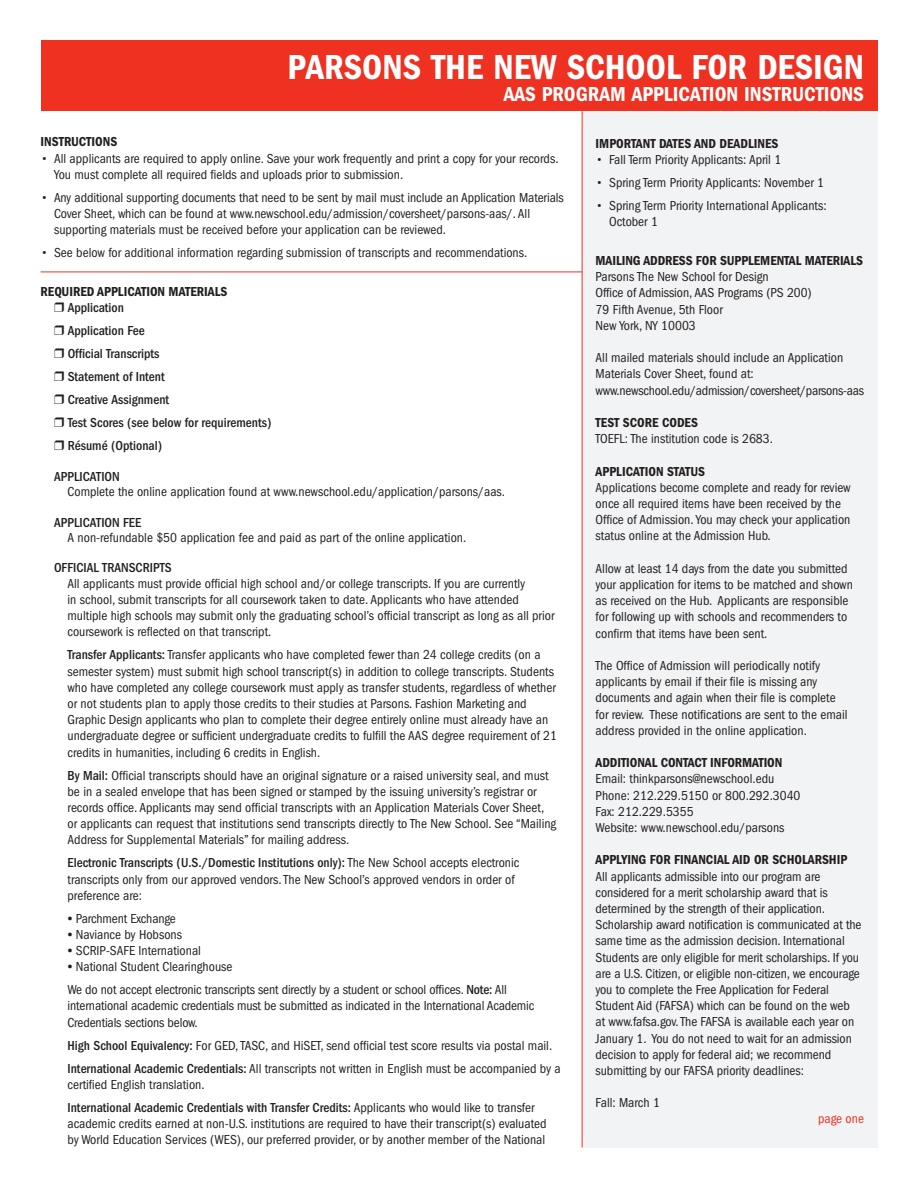
<style>
.page{position:relative;width:918px;height:1188px;background:#fff}
.page>*{position:absolute;margin:0;border:0;box-sizing:border-box;transform-origin:0 0}
.Eurostile_bold_Conde{font:36px "ITC Franklin Gothic Std Dm Cd";color:#fff}
.Eurostile_bold_Conde-2{font:21px "ITC Franklin Gothic Std Dm Cd";color:#fff}
.Bullet_Style_1{font:condensed 13.5px/16.2px "ITC Franklin Gothic Std";color:#231f20}
.t1{font:13.5px "ITC Franklin Gothic Std Dm Cd";color:#231f20}
.Bullet_Style_1-2{font:500 condensed 13.5px "ITC Franklin Gothic Std";color:#231f20}
.Bullet_Style_1-3{font:condensed 13.5px "ITC Franklin Gothic Std";letter-spacing:-.02em;color:#231f20}
.t2{font:condensed 13.5px "ITC Franklin Gothic Std";color:#ef3122}
.s1{font-weight:500;font-stretch:normal}
.s2{font-weight:500}
.s3{font-family:"Adobe Garamond Pro";font-stretch:normal}
</style>
<div class="page">
<div style="left:582px;top:111px;width:296px;height:1037px;background:#f2f3f4"></div>
<div style="left:41px;top:40px;width:837px;height:71px;background:#ef3122"></div>
<hr style="left:41px;top:272px;width:541px;height:1px;background:#ef3122">
<hr style="left:582px;top:111px;width:1px;height:1037px;background:#ef3122">
<p class="Eurostile_bold_Conde" style="left:287px;top:46px;width:578px">PARSONS THE NEW SCHOOL FOR DESIGN</p>
<p class="Eurostile_bold_Conde-2" style="left:504px;top:82px;width:362px">AAS PROGRAM APPLICATION INSTRUCTIONS</p>
<p class="t1" style="left:41px;top:134px;width:78px">INSTRUCTIONS</p>
<p class="Bullet_Style_1" style="left:54px;top:150px;width:506px;text-indent:-14px"><span class="s1">•</span> All applicants are required to apply online. Save your work frequently and print a copy for your records.<br>You must complete all required fields and uploads prior to submission.</p>
<p class="Bullet_Style_1" style="left:54px;top:189px;width:511px;text-indent:-14px"><span class="s1">•</span> Any additional supporting documents that need to be sent by mail must include an Application Materials<br>Cover Sheet, which can be found at www.newschool.edu/admission/coversheet/parsons-aas/. All supporting materials must be received before your application can be reviewed.</p>
<p class="Bullet_Style_1" style="left:41px;top:245px;width:488px"><span class="s1">•</span> See below for additional information regarding submission of transcripts and recommendations.</p>
<p class="t1" style="left:41px;top:284px;width:188px">REQUIRED APPLICATION MATERIALS</p>
<p class="Bullet_Style_1-2" style="left:54px;top:300px;width:71px">❒ Application</p>
<p class="Bullet_Style_1-2" style="left:54px;top:323px;width:92px">❒ Application Fee</p>
<p class="Bullet_Style_1-2" style="left:54px;top:346px;width:107px">❒ Official Transcripts</p>
<p class="Bullet_Style_1-2" style="left:54px;top:369px;width:112px">❒ Statement of Intent</p>
<p class="Bullet_Style_1-2" style="left:54px;top:392px;width:117px">❒ Creative Assignment</p>
<p class="Bullet_Style_1-2" style="left:54px;top:415px;width:219px">❒ Test Scores (see below for requirements)</p>
<p class="Bullet_Style_1-2" style="left:54px;top:438px;width:110px">❒ Résumé (Optional)</p>
<p class="Bullet_Style_1-2" style="left:54px;top:468px;width:67px">APPLICATION</p>
<p class="Bullet_Style_1" style="left:68px;top:484px;width:439px">Complete the online application found at www.newschool.edu/application/parsons/aas.</p>
<p class="Bullet_Style_1-2" style="left:54px;top:514px;width:89px">APPLICATION FEE</p>
<p class="Bullet_Style_1" style="left:68px;top:530px;width:400px">A non-refundable $50 application fee and paid as part of the online application.</p>
<p class="Bullet_Style_1-2" style="left:54px;top:560px;width:119px">OFFICIAL TRANSCRIPTS</p>
<p class="Bullet_Style_1" style="left:68px;top:575px;width:488px">All applicants must provide official high school and/or college transcripts. If you are currently<br>in school, submit transcripts for all coursework taken to date. Applicants who have attended multiple high schools may submit only the graduating school’s official transcript as long as all prior coursework is reflected on that transcript.</p>
<p class="Bullet_Style_1" style="left:68px;top:647px;width:491px"><span class="s2">Transfer Applicants:</span> Transfer applicants who have completed fewer than 24 college credits (on a semester system) must submit high school transcript(s) in addition to college transcripts. Students who have completed any college coursework must apply as transfer students, regardless of whether or not students plan to apply those credits to their studies at Parsons. Fashion Marketing and Graphic Design applicants who plan to complete their degree entirely online must already have an undergraduate degree or sufficient undergraduate credits to fulfill the AAS degree requirement of 21 credits in humanities, including 6 credits in English.</p>
<p class="Bullet_Style_1" style="left:68px;top:767px;width:490px"><span class="s2">By Mail:</span> Official transcripts should have an original signature or a raised university seal, and must be in a sealed envelope that has been signed or stamped by the issuing university’s registrar or records office. Applicants may send official transcripts with an Application Materials Cover Sheet, or applicants can request that institutions send transcripts directly to The New School. See “Mailing Address for Supplemental Materials” for mailing address.</p>
<p class="Bullet_Style_1" style="left:68px;top:855px;width:453px"><span class="s2">Electronic Transcripts (U.S./Domestic Institutions only):</span> The New School accepts electronic transcripts only from our approved vendors. The New School’s approved vendors in order of preference are:</p>
<p class="Bullet_Style_1" style="left:68px;top:910px;width:110px"><span class="s3">•</span> Parchment Exchange</p>
<p class="Bullet_Style_1" style="left:68px;top:926px;width:116px"><span class="s3">•</span> Naviance by Hobsons</p>
<p class="Bullet_Style_1" style="left:68px;top:943px;width:135px"><span class="s3">•</span> SCRIP-SAFE International</p>
<p class="Bullet_Style_1" style="left:68px;top:959px;width:166px"><span class="s3">•</span> National Student Clearinghouse</p>
<p class="Bullet_Style_1" style="left:68px;top:982px;width:468px">We do not accept electronic transcripts sent directly by a student or school offices. <span class="s2">Note:</span> All international academic credentials must be submitted as indicated in the International Academic<br>Credentials sections below.</p>
<p class="Bullet_Style_1" style="left:68px;top:1037px;width:486px"><span class="s2">High School Equivalency:</span> For GED, TASC, and HiSET, send official test score results via postal mail.</p>
<p class="Bullet_Style_1" style="left:68px;top:1060px;width:495px"><span class="s2">International Academic Credentials:</span> All transcripts not written in English must be accompanied by a certified English translation.</p>
<p class="Bullet_Style_1" style="left:68px;top:1099px;width:481px"><span class="s2">International Academic Credentials with Transfer Credits:</span> Applicants who would like to transfer academic credits earned at non-U.S. institutions are required to have their transcript(s) evaluated by World Education Services (WES), our preferred provider, or by another member of the National</p>
<p class="t1" style="left:596px;top:135px;width:184px">IMPORTANT DATES AND DEADLINES</p>
<p class="Bullet_Style_1" style="left:596px;top:151px;width:187px"><span class="s1">•</span> Fall Term Priority Applicants: April 1</p>
<p class="Bullet_Style_1" style="left:596px;top:174px;width:230px"><span class="s1">•</span> Spring Term Priority Applicants: November 1</p>
<p class="Bullet_Style_1" style="left:609px;top:197px;width:219px;text-indent:-14px"><span class="s1">•</span> Spring Term Priority International Applicants:<br>October 1</p>
<p class="t1" style="left:596px;top:253px;width:269px">MAILING ADDRESS FOR SUPPLEMENTAL MATERIALS</p>
<p class="Bullet_Style_1" style="left:596px;top:269px;width:175px">Parsons The New School for Design</p>
<p class="Bullet_Style_1" style="left:596px;top:285px;width:218px">Office of Admission, AAS Programs (PS 200)</p>
<p class="Bullet_Style_1" style="left:596px;top:301px;width:129px">79 Fifth Avenue, 5th Floor</p>
<p class="Bullet_Style_1" style="left:596px;top:317px;width:102px">New York, NY 10003</p>
<p class="Bullet_Style_1" style="left:596px;top:350px;width:249px">All mailed materials should include an Application<br>Materials Cover Sheet, found at:</p>
<p class="Bullet_Style_1-3" style="left:596px;top:382px;width:270px">www.newschool.edu/admission/coversheet/parsons-aas</p>
<p class="t1" style="left:596px;top:415px;width:104px">TEST SCORE CODES</p>
<p class="Bullet_Style_1" style="left:596px;top:431px;width:179px">TOEFL: The institution code is 2683.</p>
<p class="t1" style="left:596px;top:463px;width:111px">APPLICATION STATUS</p>
<p class="Bullet_Style_1" style="left:596px;top:479px;width:257px">Applications become complete and ready for review once all required items have been received by the Office of Admission. You may check your application status online at the Admission Hub.</p>
<p class="Bullet_Style_1" style="left:596px;top:560px;width:259px">Allow at least 14 days from the date you submitted your application for items to be matched and shown as received on the Hub. Applicants are responsible for following up with schools and recommenders to confirm that items have been sent.</p>
<p class="Bullet_Style_1" style="left:596px;top:658px;width:254px">The Office of Admission will periodically notify applicants by email if their file is missing any documents and again when their file is complete for review. These notifications are sent to the email address provided in the online application.</p>
<p class="t1" style="left:596px;top:755px;width:188px">ADDITIONAL CONTACT INFORMATION</p>
<p class="Bullet_Style_1" style="left:596px;top:771px;width:180px">Email: thinkparsons@newschool.edu</p>
<p class="Bullet_Style_1" style="left:596px;top:787px;width:206px">Phone: 212.229.5150 or 800.292.3040</p>
<p class="Bullet_Style_1" style="left:596px;top:803px;width:100px">Fax: 212.229.5355</p>
<p class="Bullet_Style_1" style="left:596px;top:820px;width:190px">Website: www.newschool.edu/parsons</p>
<p class="t1" style="left:596px;top:852px;width:253px">APPLYING FOR FINANCIAL AID OR SCHOLARSHIP</p>
<p class="Bullet_Style_1" style="left:596px;top:868px;width:267px">All applicants admissible into our program are considered for a merit scholarship award that is determined by the strength of their application.<br>Scholarship award notification is communicated at the same time as the admission decision. International Students are only eligible for merit scholarships. If you are a U.S. Citizen, or eligible non-citizen, we encourage you to complete the Free Application for Federal Student Aid (FAFSA) which can be found on the web at www.fafsa.gov. The FAFSA is available each year on January 1. You do not need to wait for an admission decision to apply for federal aid; we recommend submitting by our FAFSA priority deadlines:</p>
<p class="Bullet_Style_1" style="left:596px;top:1095px;width:66px">Fall: March 1</p>
<p class="t2" style="left:818px;top:1111px;width:47px">page one</p>
</div>
